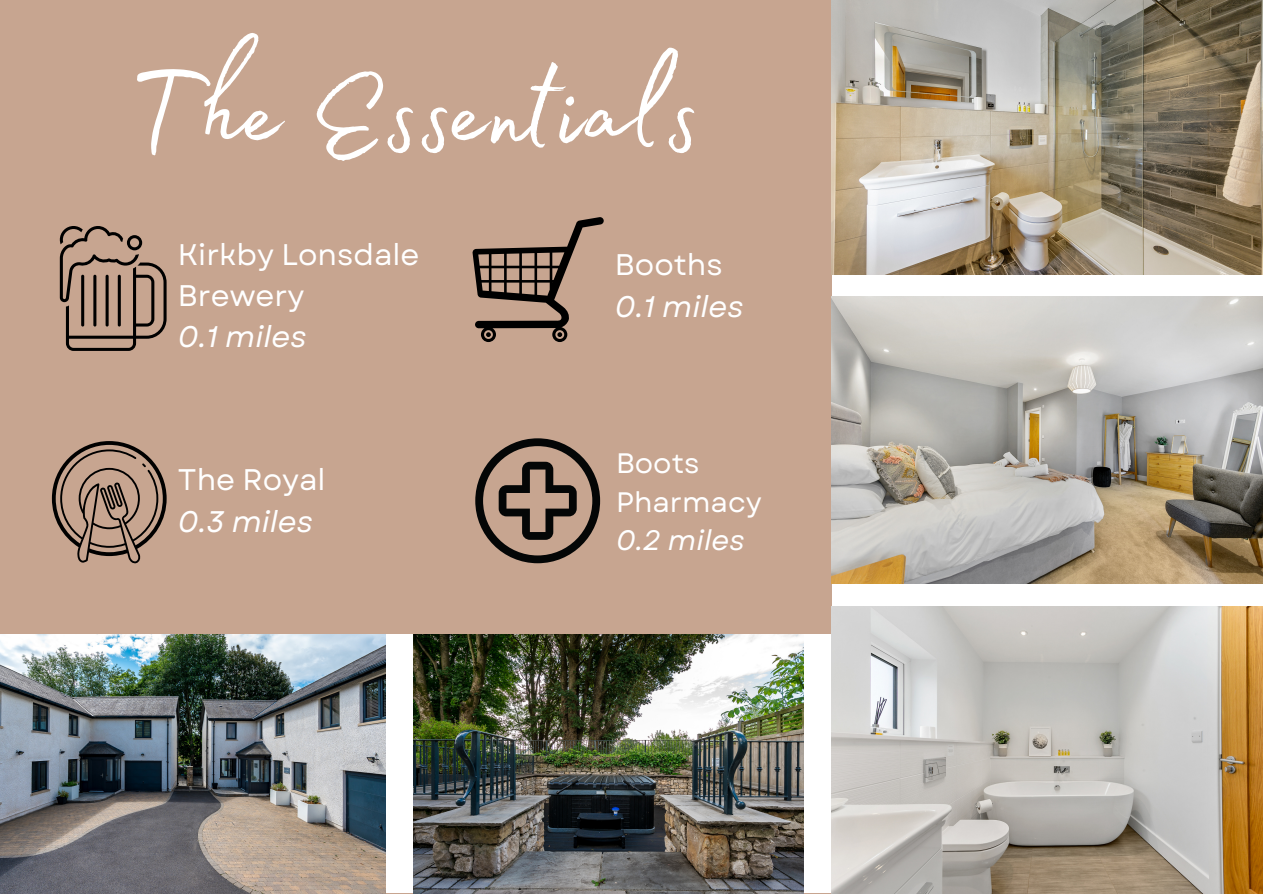
<style>
.page{position:relative;width:1263px;height:894px;background:#fff}
.page>*{position:absolute;margin:0;border:0;box-sizing:border-box;transform-origin:0 0}
.t1{font:143.25px "Madelyn Fill";color:#fff}
.t2{font:29.7px "Garet";color:#fff}
.t3{font:italic 29.7px "Garet";color:#fff}
.t4{font:28.05px "Garet";color:#fff}
.t5{font:italic 28.05px "Garet";color:#fff}
</style>
<div class="page">
<div style="left:0;top:0;width:1263px;height:893px;background:#c7a590"></div>
<div style="left:832px;top:0;width:431px;height:891px;background:#fff"></div>
<img style="left:832px;top:0;width:430px;height:274px">
<img style="left:832px;top:297px;width:430px;height:286px">
<div style="left:0;top:634px;width:1263px;height:259px;background:#fff"></div>
<img style="left:832px;top:606px;width:430px;height:286px">
<svg style="left:60px;top:226px;width:107px;height:125px"></svg>
<svg style="left:472px;top:217px;width:132px;height:125px"></svg>
<svg style="left:475px;top:438px;width:125px;height:125px"></svg>
<svg style="left:52px;top:441px;width:115px;height:122px"></svg>
<img style="left:413px;top:634px;width:391px;height:259px">
<img style="left:0;top:634px;width:385px;height:259px">
<p class="t1" style="left:127px;top:3px;width:575px">The Essentials</p>
<p class="t2" style="left:178px;top:233px;width:243px">Kirkby Lonsdale</p>
<p class="t2" style="left:178px;top:274px;width:128px">Brewery</p>
<p class="t3" style="left:178px;top:315px;width:130px">0.1 miles</p>
<p class="t2" style="left:178px;top:458px;width:149px">The Royal</p>
<p class="t3" style="left:178px;top:499px;width:137px">0.3 miles</p>
<p class="t2" style="left:615px;top:243px;width:109px">Booths</p>
<p class="t3" style="left:615px;top:285px;width:130px">0.1 miles</p>
<p class="t4" style="left:616px;top:443px;width:85px">Boots</p>
<p class="t4" style="left:616px;top:481px;width:147px">Pharmacy</p>
<p class="t5" style="left:616px;top:520px;width:130px">0.2 miles</p>
</div>
